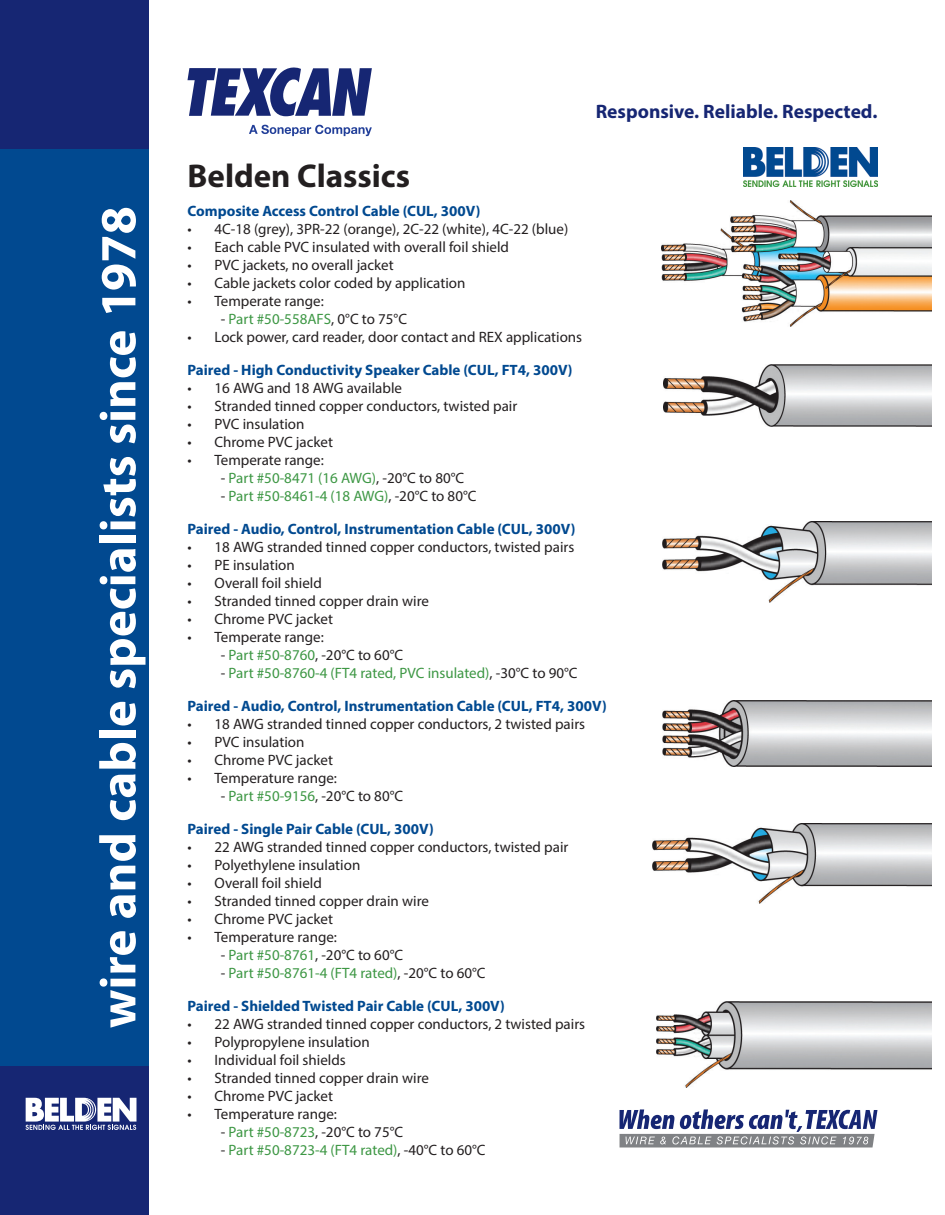
<style>
.page{position:relative;width:945px;height:1215px;background:#fff}
.page>*{position:absolute;margin:0;border:0;box-sizing:border-box;transform-origin:0 0}
.t1{font:700 51px "Myriad Pro";color:#fff}
.t2{font:700 33px "Myriad Pro";color:#231f20}
.t3{font:700 19.5px "Myriad Pro";color:#162673}
.t4{font:15px "Myriad Pro";color:#231f20}
.t5{font:700 15px "Myriad Pro";color:#014990}
.t6{font:15px "Myriad Pro";color:#3d9744}
.s1{color:#231f20}
.s2{color:#3d9744}
</style>
<div class="page">
<div style="left:0;top:149px;width:149px;height:917px;background:#014990"></div>
<svg style="left:188px;top:68px;width:184px;height:48px"></svg>
<svg style="left:249px;top:125px;width:123px;height:11px"></svg>
<svg style="left:620px;top:1109px;width:258px;height:39px"></svg>
<div style="left:0;top:0;width:149px;height:149px;background:#162673"></div>
<img style="left:663px;top:364px;width:269px;height:63px">
<img style="left:663px;top:522px;width:269px;height:80px">
<img style="left:663px;top:700px;width:269px;height:66px">
<img style="left:662px;top:201px;width:270px;height:126px">
<img style="left:657px;top:1002px;width:275px;height:86px">
<img style="left:653px;top:823px;width:279px;height:80px">
<img style="left:743px;top:148px;width:135px;height:39px">
<div style="left:0;top:1066px;width:149px;height:149px;background:#162673"></div>
<svg style="left:26px;top:1098px;width:110px;height:32px"></svg>
<p class="t1" style="left:85px;top:1028px;width:824px;rotate:-90deg">wire and cable specialists since 1978</p>
<p class="t3" style="left:596px;top:99px;width:283px">Responsive. Reliable. Respected.</p>
<p class="t2" style="left:188px;top:154px;width:224px">Belden Classics</p>
<p class="t5" style="left:188px;top:201px;width:295px">Composite Access Control Cable (CUL, 300V)</p>
<p class="t4" style="left:188px;top:220px;width:382px">• 4C-18 (grey), 3PR-22 (orange), 2C-22 (white), 4C-22 (blue)</p>
<p class="t4" style="left:188px;top:238px;width:323px">• Each cable PVC insulated with overall foil shield</p>
<p class="t4" style="left:188px;top:256px;width:208px">• PVC jackets, no overall jacket</p>
<p class="t4" style="left:188px;top:274px;width:279px">• Cable jackets color coded by application</p>
<p class="t4" style="left:188px;top:292px;width:138px">• Temperate range:</p>
<p class="t6" style="left:221px;top:310px;width:188px"><span class="s1">-</span> Part #50-558AFS<span class="s1">, 0°C to 75°C</span></p>
<p class="t4" style="left:188px;top:328px;width:396px">• Lock power, card reader, door contact and REX applications</p>
<p class="t5" style="left:188px;top:360px;width:387px">Paired - High Conductivity Speaker Cable (CUL, FT4, 300V)</p>
<p class="t4" style="left:188px;top:379px;width:216px">• 16 AWG and 18 AWG available</p>
<p class="t4" style="left:188px;top:397px;width:331px">• Stranded tinned copper conductors, twisted pair</p>
<p class="t4" style="left:188px;top:415px;width:119px">• PVC insulation</p>
<p class="t4" style="left:188px;top:433px;width:147px">• Chrome PVC jacket</p>
<p class="t4" style="left:188px;top:451px;width:138px">• Temperate range:</p>
<p class="t6" style="left:221px;top:469px;width:245px"><span class="s1">-</span> Part #50-8471 (16 AWG)<span class="s1">, -20°C to 80°C</span></p>
<p class="t6" style="left:221px;top:487px;width:257px"><span class="s1">-</span> Part #50-8461-4 (18 AWG)<span class="s1">, -20°C to 80°C</span></p>
<p class="t5" style="left:188px;top:519px;width:389px">Paired - Audio, Control, Instrumentation Cable (CUL, 300V)</p>
<p class="t4" style="left:188px;top:538px;width:388px">• 18 AWG stranded tinned copper conductors, twisted pairs</p>
<p class="t4" style="left:188px;top:556px;width:109px">• PE insulation</p>
<p class="t4" style="left:188px;top:574px;width:136px">• Overall foil shield</p>
<p class="t4" style="left:188px;top:592px;width:243px">• Stranded tinned copper drain wire</p>
<p class="t4" style="left:188px;top:610px;width:147px">• Chrome PVC jacket</p>
<p class="t4" style="left:188px;top:628px;width:138px">• Temperate range:</p>
<p class="t4" style="left:221px;top:646px;width:184px">- <span class="s2">Part #50-8760</span>, -20°C to 60°C</p>
<p class="t6" style="left:221px;top:664px;width:358px"><span class="s1">-</span> Part #50-8760-4 (FT4 rated, PVC insulated)<span class="s1">, -30°C to 90°C</span></p>
<p class="t5" style="left:188px;top:696px;width:421px">Paired - Audio, Control, Instrumentation Cable (CUL, FT4, 300V)</p>
<p class="t4" style="left:188px;top:715px;width:399px">• 18 AWG stranded tinned copper conductors, 2 twisted pairs</p>
<p class="t4" style="left:188px;top:733px;width:119px">• PVC insulation</p>
<p class="t4" style="left:188px;top:751px;width:147px">• Chrome PVC jacket</p>
<p class="t4" style="left:188px;top:769px;width:151px">• Temperature range:</p>
<p class="t4" style="left:221px;top:787px;width:184px">- <span class="s2">Part #50-9156</span>, -20°C to 80°C</p>
<p class="t5" style="left:188px;top:819px;width:248px">Paired - Single Pair Cable (CUL, 300V)</p>
<p class="t4" style="left:188px;top:838px;width:382px">• 22 AWG stranded tinned copper conductors, twisted pair</p>
<p class="t4" style="left:188px;top:856px;width:174px">• Polyethylene insulation</p>
<p class="t4" style="left:188px;top:874px;width:136px">• Overall foil shield</p>
<p class="t4" style="left:188px;top:892px;width:243px">• Stranded tinned copper drain wire</p>
<p class="t4" style="left:188px;top:910px;width:147px">• Chrome PVC jacket</p>
<p class="t4" style="left:188px;top:928px;width:151px">• Temperature range:</p>
<p class="t4" style="left:221px;top:946px;width:184px">- <span class="s2">Part #50-8761</span>, -20°C to 60°C</p>
<p class="t6" style="left:221px;top:964px;width:266px"><span class="s1">-</span> Part #50-8761-4 (FT4 rated)<span class="s1">, -20°C to 60°C</span></p>
<p class="t5" style="left:188px;top:996px;width:319px">Paired - Shielded Twisted Pair Cable (CUL, 300V)</p>
<p class="t4" style="left:188px;top:1015px;width:399px">• 22 AWG stranded tinned copper conductors, 2 twisted pairs</p>
<p class="t4" style="left:188px;top:1033px;width:184px">• Polypropylene insulation</p>
<p class="t4" style="left:188px;top:1051px;width:160px">• Individual foil shields</p>
<p class="t4" style="left:188px;top:1069px;width:243px">• Stranded tinned copper drain wire</p>
<p class="t4" style="left:188px;top:1087px;width:147px">• Chrome PVC jacket</p>
<p class="t4" style="left:188px;top:1105px;width:151px">• Temperature range:</p>
<p class="t4" style="left:221px;top:1123px;width:184px">- <span class="s2">Part #50-8723</span>, -20°C to 75°C</p>
<p class="t6" style="left:221px;top:1141px;width:266px"><span class="s1">-</span> Part #50-8723-4 (FT4 rated)<span class="s1">, -40°C to 60°C</span></p>
</div>
